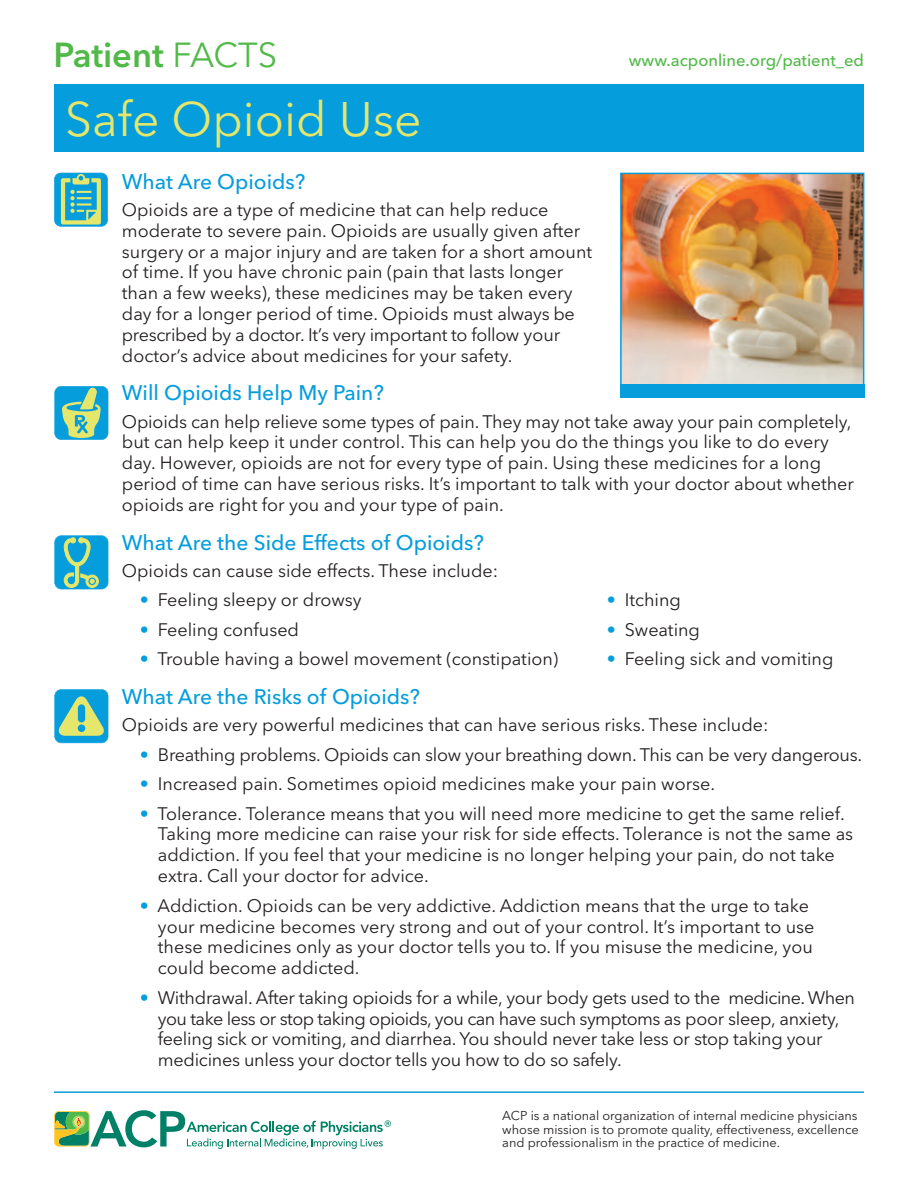
<style>
.page{position:relative;width:918px;height:1188px;background:#fff}
.page>*{position:absolute;margin:0;border:0;box-sizing:border-box;transform-origin:0 0}
.t1{font:48px "Avenir Next LT Pro";color:#e4e76b}
.t2{font:600 34.5px "Avenir Next LT Pro";color:#51b948}
.t3{font:500 21px "Avenir Next LT Pro";color:#069ddc}
.t4{font:18px/20.9px "Avenir Next LT Pro";color:#231f20}
.t5{font:500 16.5px "Avenir Next LT Pro";color:#51b948}
.t6{font:12.75px/13.5px "Avenir Next LT Pro";color:#231f20;text-align:justify}
.s1{font-weight:400}
.s2{color:#069ddc}
</style>
<div class="page">
<div style="left:54px;top:85px;width:810px;height:67px;background:#069ddc"></div>
<svg style="left:54px;top:1110px;width:337px;height:39px"></svg>
<div style="left:55px;top:690px;width:53px;height:53px;background:#069ddc;border-radius:6px"></div>
<svg style="left:59px;top:696px;width:45px;height:40px"></svg>
<div style="left:78px;top:704px;width:7px;height:18px;background:#069ddc;border-radius:4px"></div>
<div style="left:78px;top:724px;width:7px;height:8px;background:#069ddc;border-radius:50%"></div>
<div style="left:54px;top:689px;width:54px;height:54px;border:1px solid #069ddc;border-radius:7px"></div>
<div style="left:55px;top:536px;width:53px;height:53px;background:#069ddc;border-radius:6px"></div>
<svg style="left:64px;top:537px;width:35px;height:50px"></svg>
<div style="left:54px;top:535px;width:54px;height:54px;border:1px solid #069ddc;border-radius:7px"></div>
<div style="left:55px;top:386px;width:53px;height:54px;background:#069ddc;border-radius:6px"></div>
<svg style="left:62px;top:388px;width:39px;height:50px"></svg>
<div style="left:54px;top:386px;width:54px;height:54px;border:1px solid #069ddc;border-radius:7px"></div>
<div style="left:54px;top:173px;width:54px;height:53px;background:#069ddc;border-radius:6px"></div>
<svg style="left:61px;top:175px;width:40px;height:50px"></svg>
<div style="left:54px;top:173px;width:54px;height:54px;border:1px solid #069ddc;border-radius:7px"></div>
<img style="left:623px;top:176px;width:238px;height:208px">
<div style="left:620px;top:173px;width:244px;height:225px;border:2px solid #069ddc"></div>
<div style="left:620px;top:384px;width:244px;height:14px;background:#069ddc"></div>
<hr style="left:54px;top:1091px;width:810px;height:2px;background:#069ddc">
<h2 class="t2" style="left:54px;top:42px;width:225px">Patient <span class="s1">FACTS</span></h2>
<h1 class="t1" style="left:65px;top:102px;width:358px">Safe Opioid Use</h1>
<p class="t5" style="left:629px;top:55px;width:237px">www.acponline.org/patient_ed</p>
<p class="t3" style="left:122px;top:174px;width:185px">What Are Opioids?</p>
<p class="t4" style="left:122px;top:201px;width:472px">Opioids are a type of medicine that can help reduce moderate to severe pain. Opioids are usually given after surgery or a major injury and are taken for a short amount of time. If you have chronic pain (pain that lasts longer than a few weeks), these medicines may be taken every day for a longer period of time. Opioids must always be prescribed by a doctor. It’s very important to follow your doctor’s advice about medicines for your safety.</p>
<p class="t3" style="left:122px;top:385px;width:264px">Will Opioids Help My Pain?</p>
<p class="t4" style="left:122px;top:413px;width:734px">Opioids can help relieve some types of pain. They may not take away your pain completely, but can help keep it under control. This can help you do the things you like to do every day. However, opioids are not for every type of pain. Using these medicines for a long period of time can have serious risks. It’s important to talk with your doctor about whether opioids are right for you and your type of pain.</p>
<p class="t3" style="left:122px;top:535px;width:364px">What Are the Side Effects of Opioids?</p>
<p class="t4" style="left:122px;top:562px;width:378px">Opioids can cause side effects. These include:</p>
<p class="t4" style="left:140px;top:592px;width:223px"><span class="s2">•</span> Feeling sleepy or drowsy</p>
<p class="t4" style="left:607px;top:592px;width:76px"><span class="s2">•</span> Itching</p>
<p class="t4" style="left:140px;top:621px;width:161px"><span class="s2">•</span> Feeling confused</p>
<p class="t4" style="left:607px;top:621px;width:95px"><span class="s2">•</span> Sweating</p>
<p class="t4" style="left:140px;top:651px;width:420px"><span class="s2">•</span> Trouble having a bowel movement (constipation)</p>
<p class="t4" style="left:607px;top:651px;width:228px"><span class="s2">•</span> Feeling sick and vomiting</p>
<p class="t3" style="left:122px;top:689px;width:300px">What Are the Risks of Opioids?</p>
<p class="t4" style="left:122px;top:717px;width:648px">Opioids are very powerful medicines that can have serious risks. These include:</p>
<p class="t4" style="left:140px;top:746px;width:724px"><span class="s2">•</span> Breathing problems. Opioids can slow your breathing down. This can be very dangerous.</p>
<p class="t4" style="left:140px;top:775px;width:577px"><span class="s2">•</span> Increased pain. Sometimes opioid medicines make your pain worse.</p>
<p class="t4" style="left:158px;top:805px;width:697px;text-indent:-18px"><span class="s2">•</span> Tolerance. Tolerance means that you will need more medicine to get the same relief.<br>Taking more medicine can raise your risk for side effects. Tolerance is not the same as addiction. If you feel that your medicine is no longer helping your pain, do not take extra. Call your doctor for advice.</p>
<p class="t4" style="left:158px;top:897px;width:658px;text-indent:-18px"><span class="s2">•</span> Addiction. Opioids can be very addictive. Addiction means that the urge to take your medicine becomes very strong and out of your control. It’s important to use these medicines only as your doctor tells you to. If you misuse the medicine, you could become addicted.</p>
<p class="t4" style="left:158px;top:989px;width:699px;text-indent:-18px"><span class="s2">•</span> Withdrawal. After taking opioids for a while, your body gets used to the medicine. When you take less or stop taking opioids, you can have such symptoms as poor sleep, anxiety, feeling sick or vomiting, and diarrhea. You should never take less or stop taking your medicines unless your doctor tells you how to do so safely.</p>
<p class="t6" style="left:502px;top:1110px;width:358px">ACP is a national organization of internal medicine physicians whose mission is to promote quality, effectiveness, excellence and professionalism in the practice of medicine.</p>
</div>
